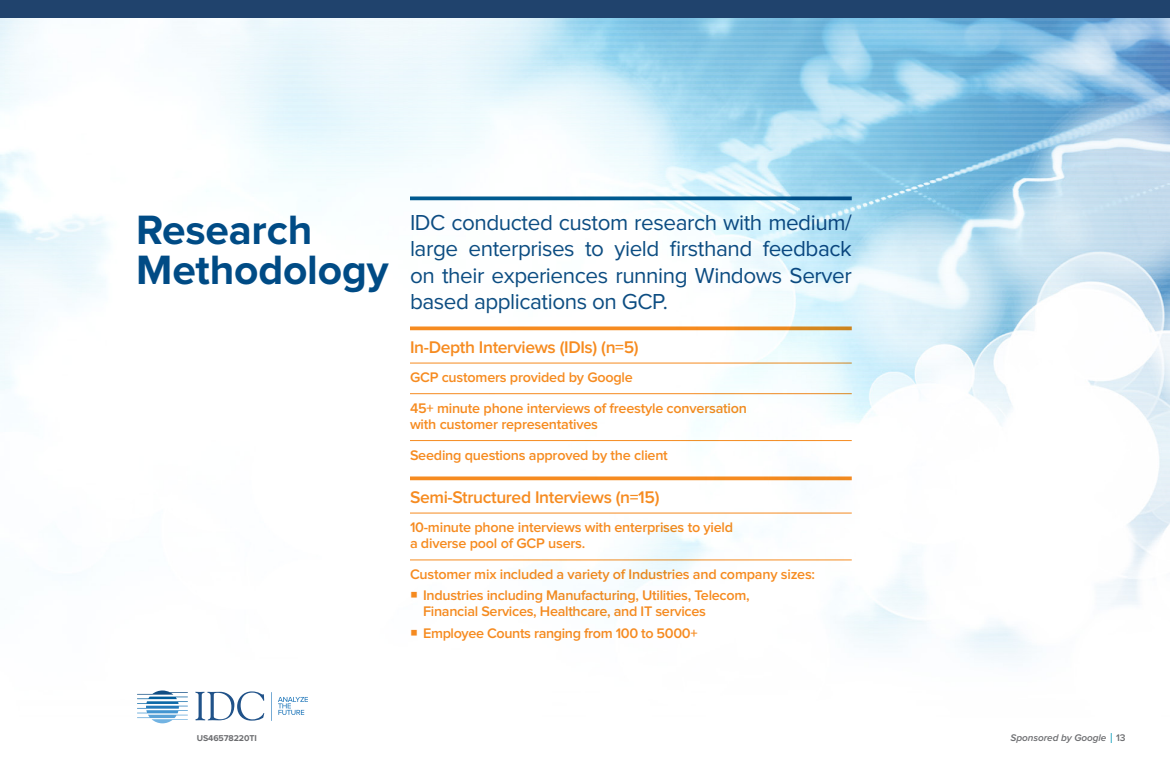
<style>
.page{position:relative;width:1170px;height:765px;background:#fff}
.page>*{position:absolute;margin:0;border:0;box-sizing:border-box;transform-origin:0 0}
.InfoBrief_Basic_Head{font:700 42.5px/40px "Proxima Nova";letter-spacing:-.005em;color:#004b85}
.t1{font:22.5px/26.2px "Proxima Nova";letter-spacing:-.02em;color:#0d4d82;text-align:justify}
.t2{font:600 17.5px "Proxima Nova";letter-spacing:-.02em;color:#f68b20}
.t3{font:600 14.38px/30.6px "Proxima Nova";letter-spacing:-.015em;color:#f68b20}
.t4{font:italic 600 10px "Proxima Nova";letter-spacing:-.005em;color:#6c6d70}
.t5{font:600 10px "Proxima Nova";color:#6c6d70}
.t6{font:700 8.75px "Proxima Nova";letter-spacing:-.01em;color:#6c6d70}
</style>
<div class="page">
<img style="left:0;top:18px;width:1170px;height:725px">
<div style="left:0;top:0;width:1170px;height:18px;background:#20436d"></div>
<svg style="left:410px;top:196px;width:442px;height:4px;background:#1c6b9b"></svg>
<svg style="left:410px;top:326px;width:442px;height:4px;background:#f0983b"></svg>
<hr style="left:410px;top:363px;width:442px;height:1px;background:#f68b20">
<hr style="left:410px;top:393px;width:442px;height:1px;background:#f68b20">
<hr style="left:410px;top:440px;width:442px;height:1px;background:#f68b20">
<svg style="left:410px;top:476px;width:442px;height:4px;background:#f5983b"></svg>
<hr style="left:410px;top:513px;width:442px;height:1px;background:#f68b20">
<hr style="left:410px;top:560px;width:442px;height:1px;background:#f68b20">
<svg style="left:271px;top:692px;width:1px;height:29px"></svg>
<svg style="left:195px;top:691px;width:69px;height:30px"></svg>
<svg style="left:137px;top:691px;width:51px;height:32px"></svg>
<svg style="left:278px;top:697px;width:30px;height:18px"></svg>
<svg style="left:411px;top:592px;width:6px;height:6px"></svg>
<svg style="left:411px;top:630px;width:6px;height:5px"></svg>
<p class="InfoBrief_Basic_Head" style="left:136px;top:208px;width:254px">Research<br>Methodology</p>
<h2 class="t1" style="left:410px;top:210px;width:443px">IDC conducted custom research with medium/ large enterprises to yield firsthand feedback on their experiences running Windows Server based applications on GCP.</h2>
<p class="t2" style="left:410px;top:337px;width:230px">In-Depth Interviews (IDIs) (n=5)</p>
<p class="t3" style="left:410px;top:362px;width:339px">GCP customers provided by Google<br>45+ minute phone interviews of freestyle conversation</p>
<p class="t3" style="left:410px;top:409px;width:259px">with customer representatives<br>Seeding questions approved by the client</p>
<p class="t2" style="left:410px;top:487px;width:251px">Semi-Structured Interviews (n=15)</p>
<p class="t3" style="left:410px;top:520px;width:325px;line-height:16.2px">10-minute phone interviews with enterprises to yield a diverse pool of GCP users.</p>
<p class="t3" style="left:423px;top:564px;width:393px;line-height:21.2px;text-indent:-13px">Customer mix included a variety of Industries and company sizes:<br>Industries including Manufacturing, Utilities, Telecom,</p>
<p class="t3" style="left:423px;top:601px;width:284px;line-height:21.2px">Financial Services, Healthcare, and IT services<br>Employee Counts ranging from 100 to 5000+</p>
<p class="t6" style="left:197px;top:732px;width:62px">US46578220TI</p>
<p class="t4" style="left:1011px;top:732px;width:97px">Sponsored by Google</p>
<p class="t5" style="left:1116px;top:732px;width:11px">13</p>
</div>
